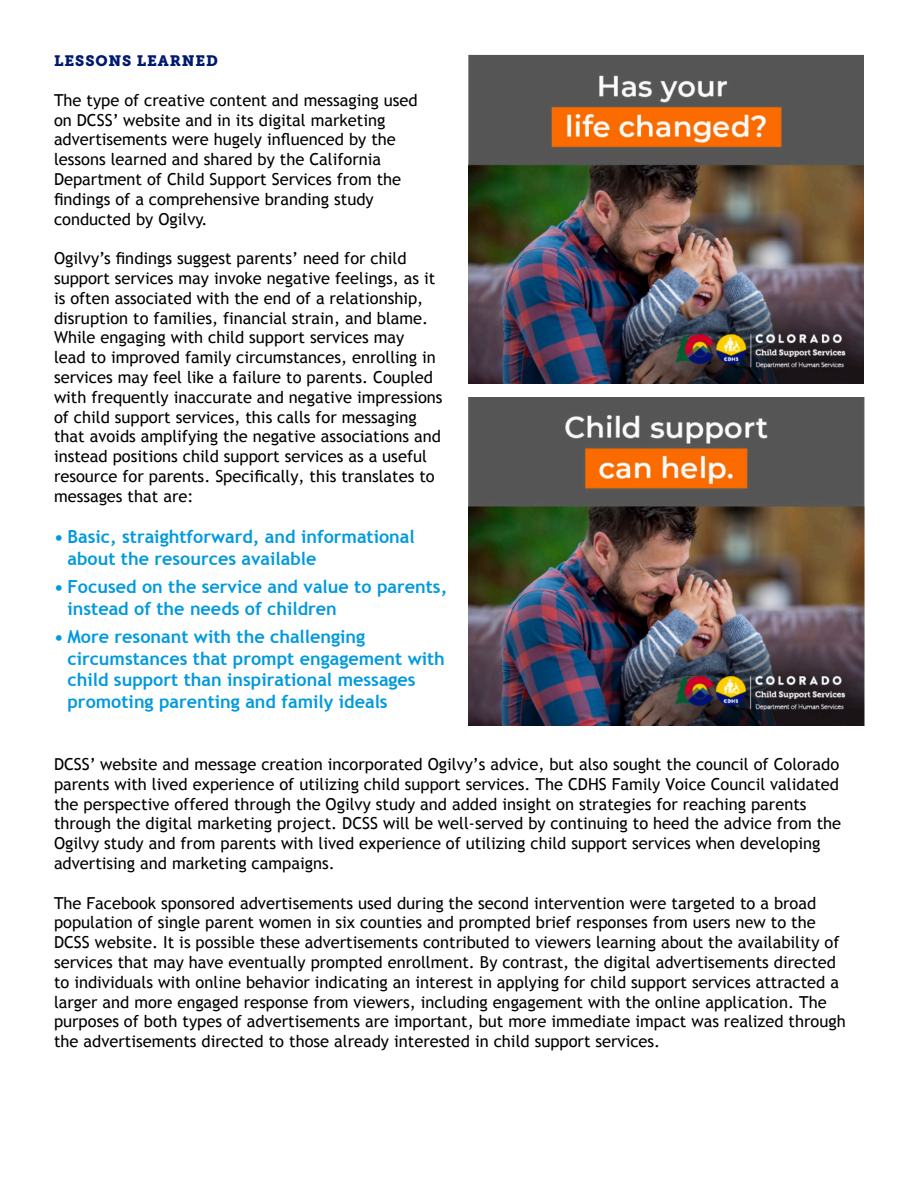
<style>
.page{position:relative;width:918px;height:1188px;background:#fff}
.page>*{position:absolute;margin:0;border:0;box-sizing:border-box;transform-origin:0 0}
.t1{font:700 18px/21.6px "Trebuchet MS";color:#009add}
.t2{font:16.5px/19.8px "Trebuchet MS";color:#000}
.t3{font:15px "Museo Slab 900";letter-spacing:.055em;color:#001970}
</style>
<div class="page">
<img style="left:468px;top:54px;width:395px;height:330px">
<img style="left:468px;top:398px;width:396px;height:328px">
<h3 class="t3" style="left:54px;top:52px;width:166px">LESSONS LEARNED</h3>
<p class="t2" style="left:54px;top:90px;width:365px">The type of creative content and messaging used on DCSS’ website and in its digital marketing advertisements were hugely influenced by the lessons learned and shared by the California Department of Child Support Services from the findings of a comprehensive branding study conducted by Ogilvy.</p>
<p class="t2" style="left:54px;top:249px;width:390px">Ogilvy’s findings suggest parents’ need for child support services may invoke negative feelings, as it is often associated with the end of a relationship, disruption to families, financial strain, and blame.<br>While engaging with child support services may<br>lead to improved family circumstances, enrolling in services may feel like a failure to parents. Coupled with frequently inaccurate and negative impressions of child support services, this calls for messaging that avoids amplifying the negative associations and instead positions child support services as a useful resource for parents. Specifically, this translates to messages that are:</p>
<p class="t1" style="left:68px;top:526px;width:349px;text-indent:-14px">• Basic, straightforward, and informational about the resources available</p>
<p class="t1" style="left:68px;top:576px;width:381px;text-indent:-14px">• Focused on the service and value to parents, instead of the needs of children</p>
<p class="t1" style="left:68px;top:626px;width:379px;text-indent:-14px">• More resonant with the challenging circumstances that prompt engagement with child support than inspirational messages promoting parenting and family ideals</p>
<p class="t2" style="left:54px;top:754px;width:789px">DCSS’ website and message creation incorporated Ogilvy’s advice, but also sought the council of Colorado parents with lived experience of utilizing child support services. The CDHS Family Voice Council validated the perspective offered through the Ogilvy study and added insight on strategies for reaching parents through the digital marketing project. DCSS will be well-served by continuing to heed the advice from the Ogilvy study and from parents with lived experience of utilizing child support services when developing advertising and marketing campaigns.</p>
<p class="t2" style="left:54px;top:893px;width:793px">The Facebook sponsored advertisements used during the second intervention were targeted to a broad population of single parent women in six counties and prompted brief responses from users new to the DCSS website. It is possible these advertisements contributed to viewers learning about the availability of services that may have eventually prompted enrollment. By contrast, the digital advertisements directed to individuals with online behavior indicating an interest in applying for child support services attracted a larger and more engaged response from viewers, including engagement with the online application. The purposes of both types of advertisements are important, but more immediate impact was realized through the advertisements directed to those already interested in child support services.</p>
</div>
